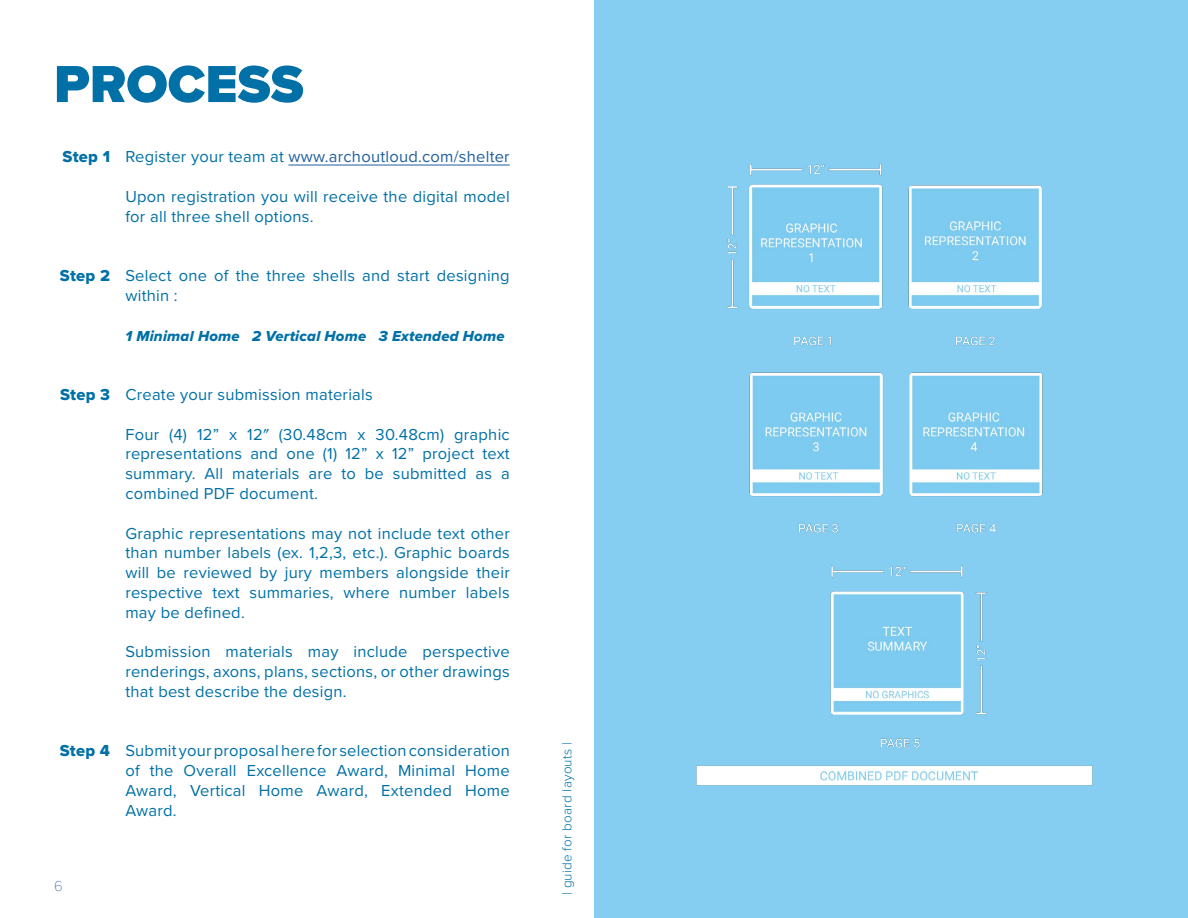
<style>
.page{position:relative;width:1188px;height:918px;background:#fff}
.page>*{position:absolute;margin:0;border:0;box-sizing:border-box;transform-origin:0 0}
.t1{font:900 54px "Proxima Nova";color:#0070a6}
.t2{font:16.5px/19.8px "Proxima Nova";letter-spacing:.015em;color:#0070a6;text-align:justify}
.t3{font:16.5px "Proxima Nova";letter-spacing:.015em;color:#215e9e}
.t4{font:16.5px "Proxima Nova Extrabld";letter-spacing:.015em;color:#0070a6}
.t5{font:15px "Proxima Nova Extrabld It";letter-spacing:.015em;color:#0070a6}
.t6{font:100 15px "Proxima Nova T";color:#215e9e}
.t7{font:300 13.5px "Proxima Nova";letter-spacing:.015em;color:#0070a6}
.s1{color:#0070a6}
</style>
<div class="page">
<hr style="left:289px;top:165px;width:221px;height:1px;background:#215e9e">
<div style="left:594px;top:0;width:594px;height:918px;background:#85cef1"></div>
<img style="left:696px;top:163px;width:397px;height:623px">
<h1 class="t1" style="left:54px;top:44px;width:251px">PROCESS</h1>
<p class="t4" style="left:63px;top:145px;width:49px">Step 1</p>
<p class="t3" style="left:125px;top:145px;width:386px"><span class="s1">Register your team at</span> www.archoutloud.com/shelter</p>
<p class="t2" style="left:125px;top:186px;width:386px">Upon registration you will receive the digital model for all three shell options.</p>
<p class="t4" style="left:60px;top:263px;width:52px">Step 2</p>
<p class="t2" style="left:125px;top:265px;width:386px">Select one of the three shells and start designing within :</p>
<p class="t5" style="left:125px;top:324px;width:381px">1 Minimal Home 2 Vertical Home 3 Extended Home</p>
<p class="t4" style="left:60px;top:382px;width:52px">Step 3</p>
<p class="t2" style="left:125px;top:384px;width:249px">Create your submission materials</p>
<p class="t2" style="left:125px;top:424px;width:386px">Four (4) 12” x 12″ (30.48cm x 30.48cm) graphic representations and one (1) 12” x 12” project text summary. All materials are to be submitted as a combined PDF document.</p>
<p class="t2" style="left:125px;top:523px;width:386px">Graphic representations may not include text other than number labels (ex. 1,2,3, etc.). Graphic boards will be reviewed by jury members alongside their respective text summaries, where number labels may be defined.</p>
<p class="t2" style="left:125px;top:641px;width:386px">Submission materials may include perspective renderings, axons, plans, sections, or other drawings that best describe the design.</p>
<p class="t4" style="left:60px;top:739px;width:52px">Step 4</p>
<p class="t2" style="left:125px;top:740px;width:386px">Submit your proposal here for selection consideration of the Overall Excellence Award, Minimal Home Award, Vertical Home Award, Extended Home Award.</p>
<p class="t6" style="left:54px;top:875px;width:10px">6</p>
<p class="t7" style="left:557px;top:895px;width:154px;rotate:-90deg">| guide for board layouts |</p>
</div>
